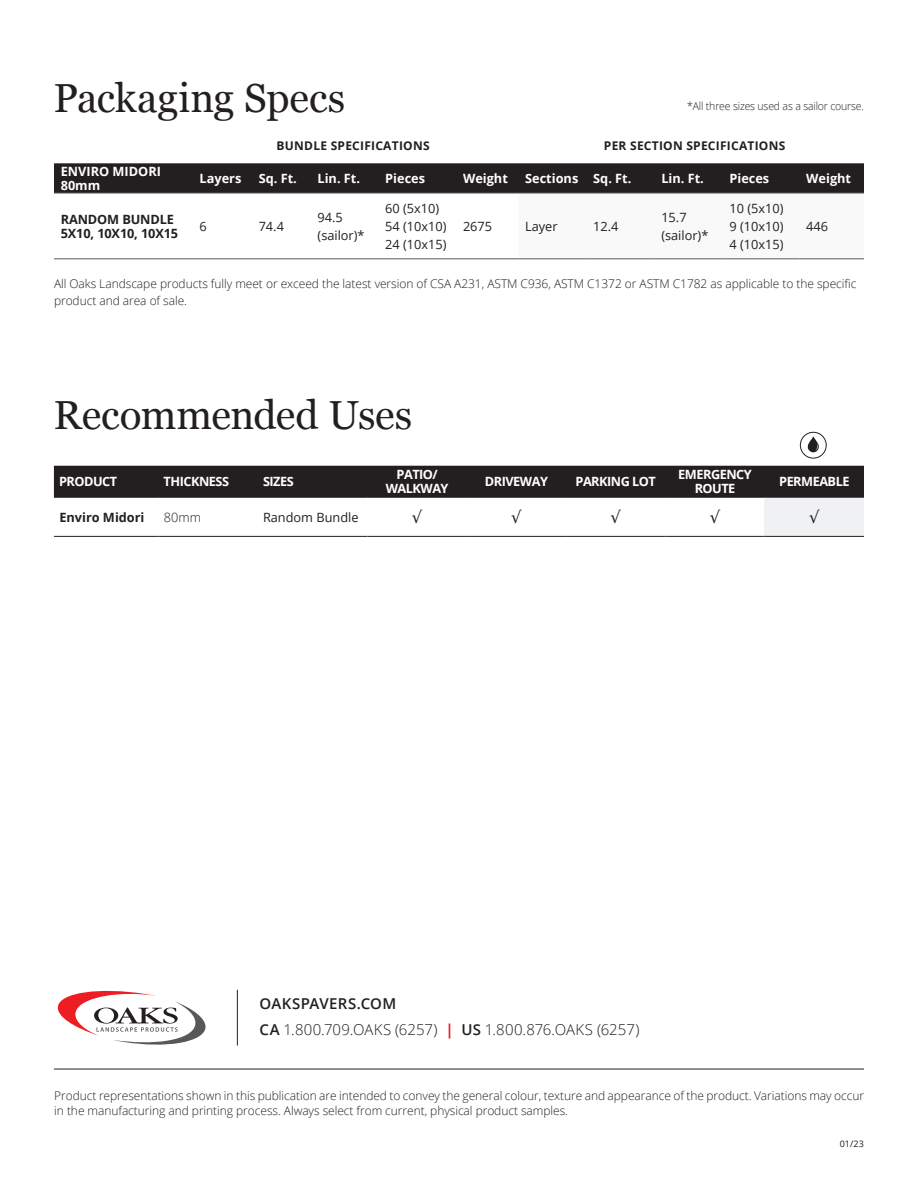
<style>
.page{position:relative;width:918px;height:1188px;background:#fff}
.page>*{position:absolute;margin:0;border:0;box-sizing:border-box;transform-origin:0 0}
.t1{font:40.5px "Georgia";letter-spacing:-.005em;color:#231f20}
.t2{font:300 15px "Open Sans";letter-spacing:.005em;color:#231f20}
.t3{font:600 15px "Open Sans";letter-spacing:.015em;color:#231f20}
.t4{font:700 12.75px/13.5px "Open Sans";letter-spacing:-.04em;color:#fff;text-align:center}
.t5{font:12.75px/18px "Open Sans";color:#231f20}
.t6{font:700 12.75px "Open Sans";letter-spacing:-.01em;color:#231f20}
.t7{font:700 12.75px/13.5px "Open Sans";color:#fff}
.t8{font:300 12.75px "Open Sans";color:#231f20}
.t9{font:300 12px/15px "Open Sans";letter-spacing:-.005em;color:#231f20}
.t10{font:700 12px "Open Sans";letter-spacing:.02em;color:#231f20}
.ParaStyle01__Leading{font:300 11.1px "Open Sans";letter-spacing:-.015em;color:#231f20;scale:.95 1}
.t11{font:9px "Open Sans";color:#231f20}
.s1{font-weight:600}
.s2{font-weight:700;color:#ee1d23}
</style>
<div class="page">
<svg style="left:57px;top:990px;width:149px;height:55px"></svg>
<hr style="left:54px;top:1069px;width:810px;height:1px;background:#231f20">
<hr style="left:237px;top:990px;width:1px;height:56px;background:#231f20">
<div style="left:54px;top:466px;width:810px;height:31px;background:#231f20"></div>
<div style="left:765px;top:497px;width:99px;height:39px;background:#f0f1f2"></div>
<hr style="left:54px;top:497px;width:104px;height:1px;background:#231f20">
<hr style="left:158px;top:497px;width:105px;height:1px;background:#231f20">
<hr style="left:263px;top:497px;width:105px;height:1px;background:#231f20">
<hr style="left:368px;top:497px;width:99px;height:1px;background:#231f20">
<hr style="left:467px;top:497px;width:99px;height:1px;background:#231f20">
<hr style="left:566px;top:497px;width:99px;height:1px;background:#231f20">
<hr style="left:665px;top:497px;width:100px;height:1px;background:#231f20">
<hr style="left:765px;top:497px;width:99px;height:1px;background:#231f20">
<hr style="left:54px;top:536px;width:104px;height:1px;background:#231f20">
<hr style="left:158px;top:536px;width:105px;height:1px;background:#231f20">
<hr style="left:263px;top:536px;width:105px;height:1px;background:#231f20">
<hr style="left:368px;top:536px;width:99px;height:1px;background:#231f20">
<hr style="left:467px;top:536px;width:99px;height:1px;background:#231f20">
<hr style="left:566px;top:536px;width:99px;height:1px;background:#231f20">
<hr style="left:665px;top:536px;width:100px;height:1px;background:#231f20">
<hr style="left:765px;top:536px;width:99px;height:1px;background:#231f20">
<div style="left:54px;top:163px;width:810px;height:30px;background:#231f20"></div>
<hr style="left:54px;top:258px;width:139px;height:1px;background:#57585a">
<hr style="left:193px;top:258px;width:59px;height:1px;background:#57585a">
<hr style="left:252px;top:258px;width:59px;height:1px;background:#57585a">
<hr style="left:311px;top:258px;width:68px;height:1px;background:#57585a">
<hr style="left:379px;top:258px;width:77px;height:1px;background:#57585a">
<hr style="left:456px;top:258px;width:62px;height:1px;background:#57585a">
<hr style="left:518px;top:258px;width:69px;height:1px;background:#57585a">
<hr style="left:587px;top:258px;width:68px;height:1px;background:#57585a">
<hr style="left:655px;top:258px;width:68px;height:1px;background:#57585a">
<hr style="left:723px;top:258px;width:77px;height:1px;background:#57585a">
<hr style="left:800px;top:258px;width:64px;height:1px;background:#57585a">
<hr style="left:54px;top:193px;width:139px;height:1px;background:#57585a">
<hr style="left:193px;top:193px;width:59px;height:1px;background:#57585a">
<hr style="left:252px;top:193px;width:59px;height:1px;background:#57585a">
<hr style="left:311px;top:193px;width:68px;height:1px;background:#57585a">
<hr style="left:379px;top:193px;width:77px;height:1px;background:#57585a">
<hr style="left:456px;top:193px;width:62px;height:1px;background:#57585a">
<hr style="left:518px;top:193px;width:69px;height:1px;background:#57585a">
<hr style="left:587px;top:193px;width:68px;height:1px;background:#57585a">
<hr style="left:655px;top:193px;width:68px;height:1px;background:#57585a">
<hr style="left:723px;top:193px;width:77px;height:1px;background:#57585a">
<hr style="left:800px;top:193px;width:64px;height:1px;background:#57585a">
<svg style="left:808px;top:436px;width:11px;height:16px"></svg>
<div style="left:800px;top:432px;width:27px;height:26px;border:1px solid #231f20;border-radius:50%"></div>
<p class="t1" style="left:54px;top:68px;width:293px">Packaging Specs</p>
<p class="ParaStyle01__Leading" style="left:687px;top:99px;width:188px">*All three sizes used as a sailor course.</p>
<p class="t10" style="left:277px;top:137px;width:154px">BUNDLE SPECIFICATIONS</p>
<p class="t10" style="left:604px;top:137px;width:183px">PER SECTION SPECIFICATIONS</p>
<p class="t7" style="left:61px;top:164px;width:102px">ENVIRO MIDORI<br>80mm</p>
<p class="t4" style="left:200px;top:171px;width:43px">Layers</p>
<p class="t4" style="left:259px;top:171px;width:40px">Sq. Ft.</p>
<p class="t4" style="left:318px;top:171px;width:44px">Lin. Ft.</p>
<p class="t4" style="left:385px;top:171px;width:41px">Pieces</p>
<p class="t4" style="left:463px;top:171px;width:46px">Weight</p>
<p class="t7" style="left:525px;top:171px;width:55px">Sections</p>
<p class="t4" style="left:593px;top:171px;width:40px">Sq. Ft.</p>
<p class="t4" style="left:661px;top:171px;width:44px">Lin. Ft.</p>
<p class="t4" style="left:729px;top:171px;width:41px">Pieces</p>
<p class="t4" style="left:806px;top:171px;width:46px">Weight</p>
<p class="t6" style="left:61px;top:210px;width:115px">RANDOM BUNDLE</p>
<p class="t6" style="left:61px;top:224px;width:119px">5X10, 10X10, 10X15</p>
<p class="t5" style="left:385px;top:199px;width:56px">60 (5x10)</p>
<p class="t5" style="left:385px;top:217px;width:63px">54 (10x10)</p>
<p class="t5" style="left:385px;top:235px;width:63px">24 (10x15)</p>
<p class="t5" style="left:729px;top:199px;width:56px">10 (5x10)</p>
<p class="t5" style="left:729px;top:217px;width:56px">9 (10x10)</p>
<p class="t5" style="left:729px;top:235px;width:56px">4 (10x15)</p>
<p class="t5" style="left:200px;top:217px;width:9px">6</p>
<p class="t5" style="left:259px;top:217px;width:27px">74.4</p>
<p class="t5" style="left:318px;top:208px;width:49px">94.5 (sailor)*</p>
<p class="t5" style="left:463px;top:217px;width:31px">2675</p>
<p class="t5" style="left:525px;top:217px;width:34px">Layer</p>
<p class="t5" style="left:593px;top:217px;width:27px">12.4</p>
<p class="t5" style="left:661px;top:208px;width:49px">15.7 (sailor)*</p>
<p class="t5" style="left:806px;top:217px;width:23px">446</p>
<p class="t9" style="left:54px;top:275px;width:804px;line-height:16.5px">All Oaks Landscape products fully meet or exceed the latest version of CSA A231, ASTM C936, ASTM C1372 or ASTM C1782 as applicable to the specific product and area of sale.</p>
<p class="t1" style="left:54px;top:386px;width:360px">Recommended Uses</p>
<p class="t4" style="left:59px;top:475px;width:60px">PRODUCT</p>
<p class="t4" style="left:164px;top:475px;width:67px">THICKNESS</p>
<p class="t4" style="left:263px;top:475px;width:32px">SIZES</p>
<p class="t4" style="left:386px;top:468px;width:64px">PATIO/<br>WALKWAY</p>
<p class="t4" style="left:485px;top:475px;width:65px">DRIVEWAY</p>
<p class="t4" style="left:576px;top:475px;width:82px">PARKING LOT</p>
<p class="t4" style="left:678px;top:468px;width:75px">EMERGENCY<br>ROUTE</p>
<p class="t4" style="left:779px;top:475px;width:72px">PERMEABLE</p>
<p class="t6" style="left:59px;top:508px;width:87px">Enviro Midori</p>
<p class="t8" style="left:164px;top:508px;width:39px">80mm</p>
<p class="t5" style="left:263px;top:508px;width:97px">Random Bundle</p>
<p class="t3" style="left:260px;top:993px;width:138px">OAKSPAVERS.COM</p>
<p class="t2" style="left:260px;top:1019px;width:381px"><span class="s1">CA</span> 1.800.709.OAKS (6257) <span class="s2">|</span> <span class="s1">US</span> 1.800.876.OAKS (6257)</p>
<p class="t9" style="left:54px;top:1088px;width:811px">Product representations shown in this publication are intended to convey the general colour, texture and appearance of the product. Variations may occur in the manufacturing and printing process. Always select from current, physical product samples.</p>
<p class="t11" style="left:840px;top:1138px;width:26px">01/23</p>
</div>
